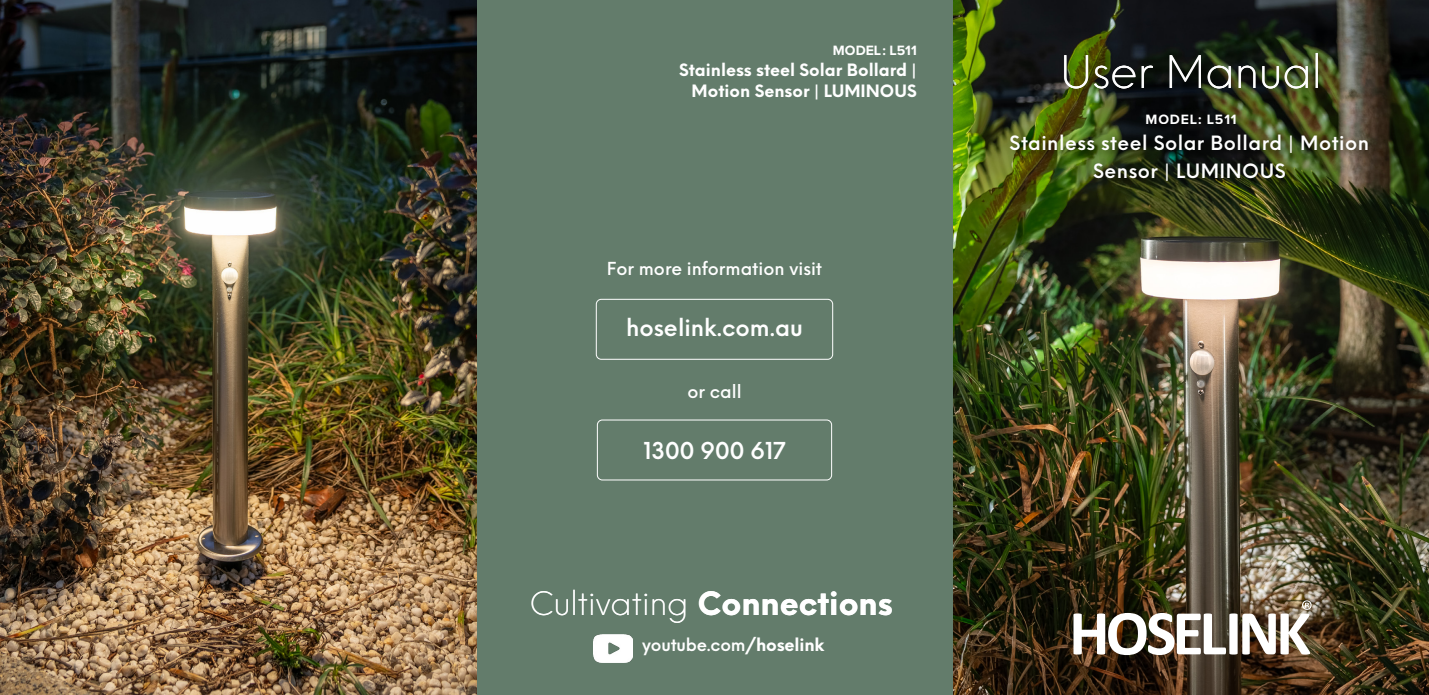
<style>
.page{position:relative;width:1429px;height:695px;background:#fff}
.page>*{position:absolute;margin:0;border:0;box-sizing:border-box;transform-origin:0 0}
.t1{font:300 43.75px "Neue Einstellung";color:#fff}
.t2{font:300 31.5px "Neue Einstellung";color:#fff}
.t3{font:600 22.75px "Neue Einstellung";color:#fff}
.t4{font:600 19.25px/28px "Neue Einstellung";letter-spacing:.025em;color:#fff;text-align:center}
.t5{font:500 17.5px "Neue Einstellung";color:#fff}
.t6{font:600 16.8px "Neue Einstellung";letter-spacing:-.01em;color:#fff}
.t7{font:700 16.62px/21px "Neue Einstellung";color:#fff;text-align:right}
.t8{font:700 14px "Proxima Nova";letter-spacing:.06em;color:#fff}
.t9{font:700 14px "Proxima Nova";color:#fff}
.s1{font-weight:700}
</style>
<div class="page">
<div style="left:476px;top:0;width:482px;height:694px;background:#637c6b"></div>
<img style="left:953px;top:0;width:476px;height:694px">
<div style="left:1058px;top:48px;width:273px;height:53px;background:#000;opacity:.75"></div>
<div style="left:1140px;top:108px;width:109px;height:28px;background:#000;opacity:.75"></div>
<div style="left:596px;top:299px;width:237px;height:60px;border:1px solid #fff;border-radius:5px"></div>
<div style="left:597px;top:419px;width:235px;height:61px;border:1px solid #fff;border-radius:5px"></div>
<img style="left:593px;top:634px;width:39px;height:28px">
<img style="left:1073px;top:600px;width:238px;height:55px">
<div style="left:1005px;top:129px;width:375px;height:64px;background:#000;opacity:.75"></div>
<img style="left:0;top:0;width:476px;height:694px">
<p class="t9" style="left:833px;top:39px;width:85px">MODEL: L511</p>
<p class="t7" style="left:679px;top:60px;width:239px">Stainless steel Solar Bollard |<br>Motion Sensor | LUMINOUS</p>
<p class="t5" style="left:607px;top:256px;width:217px">For more information visit</p>
<h3 class="t3" style="left:626px;top:312px;width:178px">hoselink.com.au</h3>
<p class="t5" style="left:687px;top:379px;width:56px">or call</p>
<h3 class="t3" style="left:643px;top:434px;width:144px">1300 900 617</h3>
<h2 class="t2" style="left:529px;top:582px;width:365px">Cultivating <span class="s1">Connections</span></h2>
<p class="t6" style="left:642px;top:632px;width:184px">youtube.com<span class="s1">/hoselink</span></p>
<h1 class="t1" style="left:1060px;top:43px;width:263px">User Manual</h1>
<p class="t8" style="left:1145px;top:109px;width:93px">MODEL: L511</p>
<p class="t4" style="left:1009px;top:129px;width:361px">Stainless steel Solar Bollard | Motion<br>Sensor | LUMINOUS</p>
</div>
